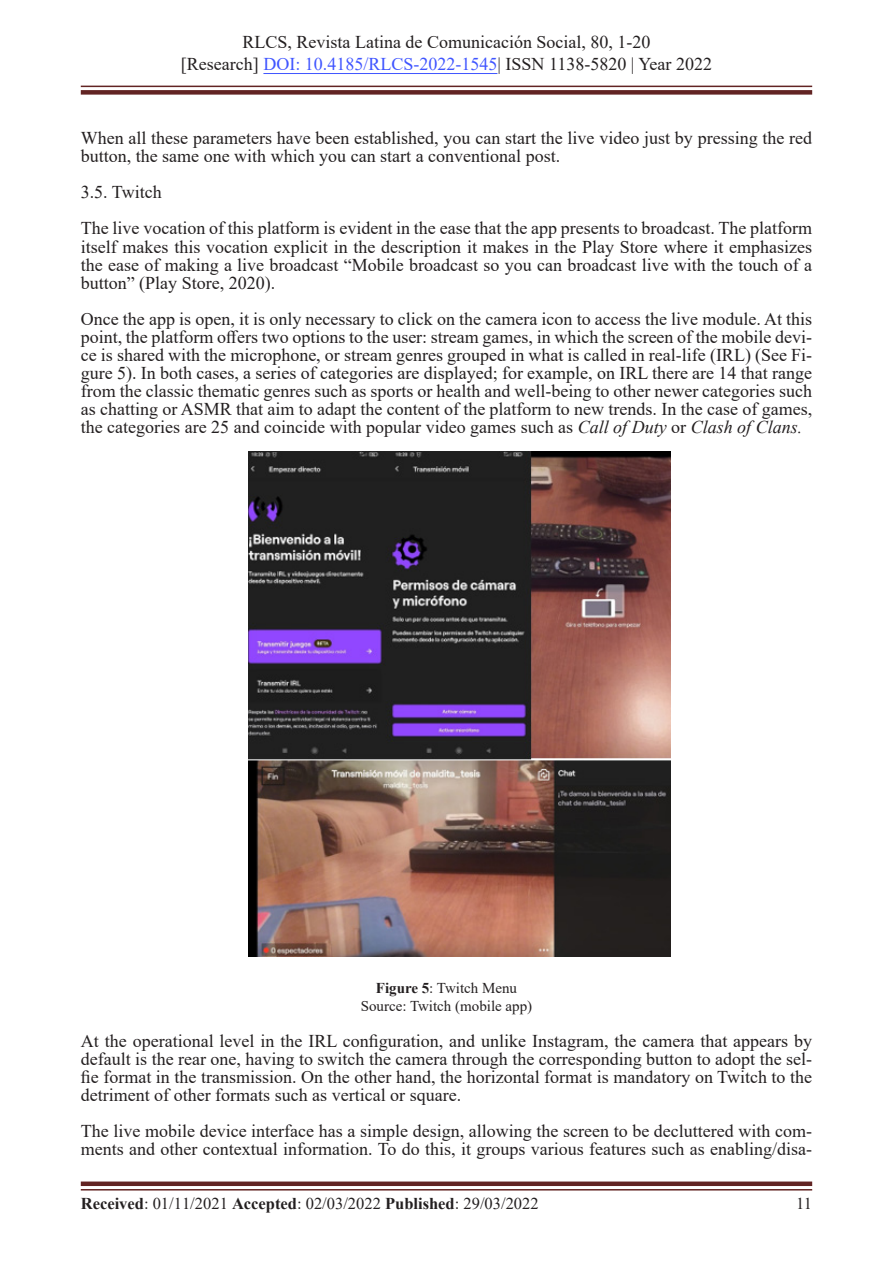
<style>
.page{position:relative;width:893px;height:1263px;background:#fff}
.page>*{position:absolute;margin:0;border:0;box-sizing:border-box;transform-origin:0 0}
.t1{font:18px/18px "Times New Roman";color:#231f20}
.t2{font:16.5px "Times New Roman";color:#231f20}
.t3{font:15px/18px "Times New Roman";color:#231f20;text-align:center}
.s1{color:#4055ff}
.s2{font-style:italic}
.s3{font-weight:700}
</style>
<div class="page">
<hr style="left:263px;top:73px;width:234px;height:1px;background:#4055ff">
<hr style="left:81px;top:86px;width:731px;height:1px;background:#622423">
<div style="left:81px;top:90px;width:731px;height:5px;background:#622423"></div>
<hr style="left:81px;top:1189px;width:731px;height:1px;background:#622423">
<div style="left:81px;top:1181px;width:731px;height:5px;background:#622423"></div>
<img style="left:248px;top:451px;width:422px;height:505px">
<p class="t1" style="left:181px;top:31px;width:533px;line-height:21.6px;text-align:center">RLCS, Revista Latina de Comunicación Social, 80, 1-20<br>[Research] <span class="s1">DOI: 10.4185/RLCS-2022-1545</span>| ISSN 1138-5820 | Year 2022</p>
<p class="t1" style="left:81px;top:129px;width:733px">When all these parameters have been established, you can start the live video just by pressing the red button, the same one with which you can start a conventional post.</p>
<p class="t1" style="left:81px;top:174px;width:733px;line-height:36.2px">3.5. Twitch<br>The live vocation of this platform is evident in the ease that the app presents to broadcast. The platform</p>
<p class="t1" style="left:81px;top:237px;width:733px;text-align:justify">itself makes this vocation explicit in the description it makes in the Play Store where it emphasizes the ease of making a live broadcast “Mobile broadcast so you can broadcast live with the touch of a button” (Play Store, 2020).</p>
<p class="t1" style="left:81px;top:309px;width:733px;text-align:justify">Once the app is open, it is only necessary to click on the camera icon to access the live module. At this point, the platform offers two options to the user: stream games, in which the screen of the mobile devi&shy;ce is shared with the microphone, or stream genres grouped in what is called in real-life (IRL) (See Fi&shy;gure 5). In both cases, a series of categories are displayed; for example, on IRL there are 14 that range from the classic thematic genres such as sports or health and well-being to other newer categories such as chatting or ASMR that aim to adapt the content of the platform to new trends. In the case of games, the categories are 25 and coincide with popular video games such as <span class="s2">Call of Duty</span> or <span class="s2">Clash of Clans.</span></p>
<p class="t3" style="left:361px;top:978px;width:173px"><span class="s3">Figure 5</span>: Twitch Menu<br>Source: Twitch (mobile app)</p>
<p class="t1" style="left:81px;top:1031px;width:733px;text-align:justify">At the operational level in the IRL configuration, and unlike Instagram, the camera that appears by default is the rear one, having to switch the camera through the corresponding button to adopt the sel&shy;fie format in the transmission. On the other hand, the horizontal format is mandatory on Twitch to the detriment of other formats such as vertical or square.</p>
<p class="t1" style="left:81px;top:1121px;width:733px">The live mobile device interface has a simple design, allowing the screen to be decluttered with com&shy;ments and other contextual information. To do this, it groups various features such as enabling/disa-</p>
<p class="t2" style="left:81px;top:1192px;width:459px"><span class="s3">Received</span>: 01/11/2021 <span class="s3">Accepted</span>: 02/03/2022 <span class="s3">Published</span>: 29/03/2022</p>
<p class="t2" style="left:796px;top:1192px;width:17px">11</p>
</div>
